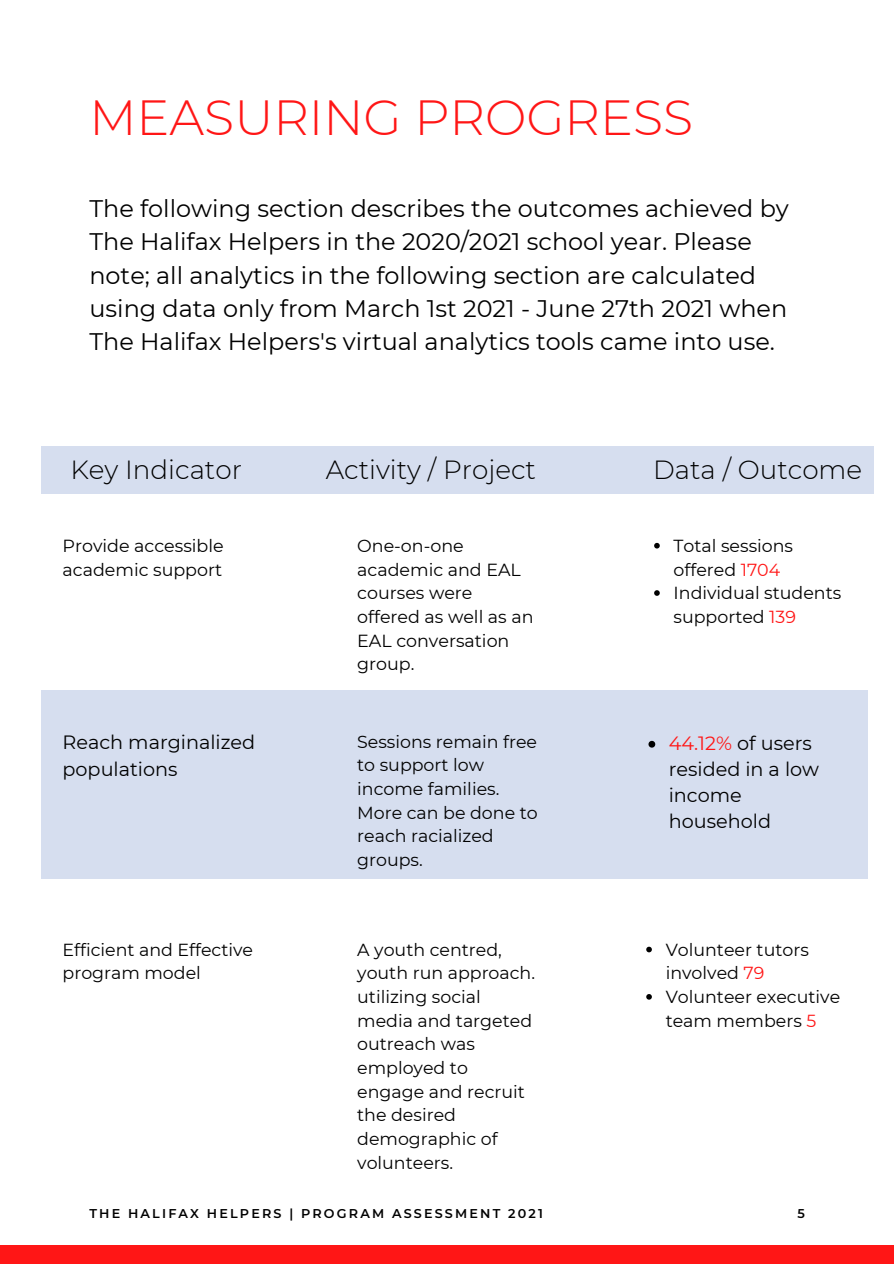
<style>
.page{position:relative;width:894px;height:1264px;background:#fff}
.page>*{position:absolute;margin:0;border:0;box-sizing:border-box;transform-origin:0 0}
.t1{font:300 49.2px "Montserrat";color:#ff1616}
.t2{font:300 26.25px "Montserrat";color:#000}
.t3{font:23.85px/33.3px "Montserrat";color:#000}
.t4{font:19.2px/26px "Montserrat";color:#000}
.t5{font:17.4px/23.7px "Montserrat";color:#000}
.t6{font:600 12.75px "Montserrat";letter-spacing:.17em;color:#000}
.s1{color:#ff1616}
</style>
<div class="page">
<div style="left:41px;top:446px;width:833px;height:47px;background:#d6deef"></div>
<div style="left:41px;top:690px;width:826px;height:188px;background:#d6deef"></div>
<svg style="left:654px;top:543px;width:5px;height:5px"></svg>
<svg style="left:654px;top:590px;width:5px;height:6px"></svg>
<svg style="left:648px;top:741px;width:7px;height:6px"></svg>
<svg style="left:646px;top:946px;width:5px;height:6px"></svg>
<svg style="left:646px;top:994px;width:5px;height:5px"></svg>
<div style="left:0;top:1244px;width:893px;height:19px;background:#ff1616"></div>
<p class="t1" style="left:89px;top:88px;width:605px">MEASURING PROGRESS</p>
<p class="t3" style="left:89px;top:192px;width:700px">The following section describes the outcomes achieved by The Halifax Helpers in the 2020/2021 school year. Please note; all analytics in the following section are calculated using data only from March 1st 2021 - June 27th 2021 when The Halifax Helpers's virtual analytics tools came into use.</p>
<p class="t2" style="left:70px;top:453px;width:173px">Key Indicator</p>
<p class="t2" style="left:326px;top:453px;width:212px">Activity / Project</p>
<p class="t2" style="left:653px;top:453px;width:210px">Data / Outcome</p>
<p class="t5" style="left:63px;top:534px;width:163px">Provide accessible academic support</p>
<p class="t5" style="left:357px;top:534px;width:178px">One-on-one academic and EAL courses were offered as well as an<br>EAL conversation group.</p>
<p class="t5" style="left:673px;top:534px;width:121px">Total sessions offered <span class="s1">1704</span></p>
<p class="t5" style="left:673px;top:581px;width:169px">Individual students supported <span class="s1">139</span></p>
<p class="t4" style="left:63px;top:729px;width:194px">Reach marginalized populations</p>
<p class="t5" style="left:357px;top:729px;width:182px">Sessions remain free to support low income families.<br>More can be done to reach racialized groups.</p>
<p class="t4" style="left:668px;top:730px;width:152px"><span class="s1">44.12%</span> of users resided in a low income household</p>
<p class="t5" style="left:63px;top:937px;width:192px">Efficient and Effective program model</p>
<p class="t5" style="left:357px;top:937px;width:179px">A youth centred, youth run approach. utilizing social media and targeted outreach was employed to engage and recruit the desired demographic of volunteers.</p>
<p class="t5" style="left:665px;top:937px;width:145px">Volunteer tutors involved <span class="s1">79</span></p>
<p class="t5" style="left:665px;top:984px;width:176px">Volunteer executive team members <span class="s1">5</span></p>
<p class="t6" style="left:89px;top:1205px;width:455px">THE HALIFAX HELPERS | PROGRAM ASSESSMENT 2021</p>
<p class="t6" style="left:797px;top:1205px;width:9px">5</p>
</div>
